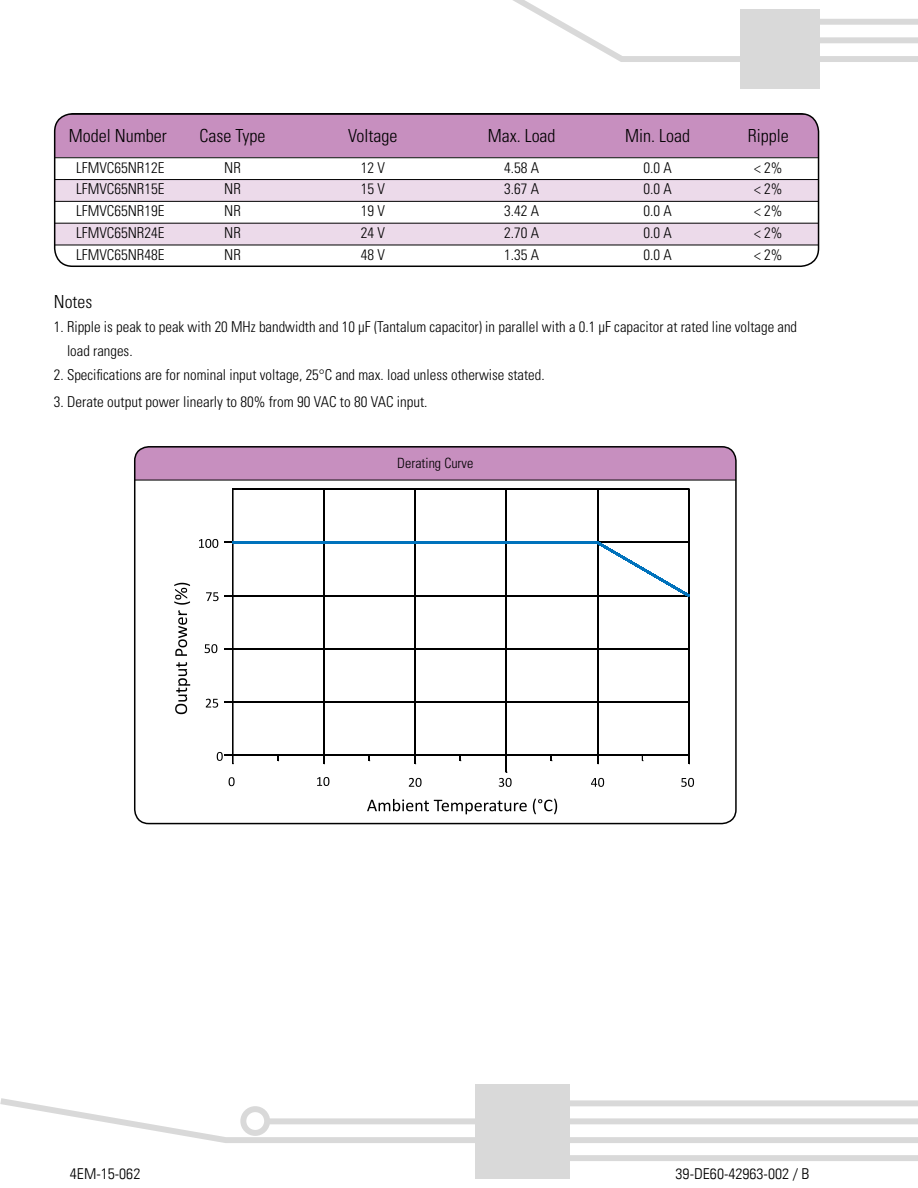
<style>
.page{position:relative;width:918px;height:1188px;background:#fff}
.page>*{position:absolute;margin:0;border:0;box-sizing:border-box;transform-origin:0 0}
.t1{font:300 condensed 18px "Univers LT Std";color:#000}
.t2{font:300 condensed 15px/24px "Univers LT Std";color:#000}
.t3{font:300 condensed 15px "Univers LT";color:#000;scale:1.06 1}
.t4{font:300 condensed 14.1px "Univers LT Std";color:#000}
</style>
<div class="page">
<div style="left:740px;top:9px;width:80px;height:79px;background:#d9d9d9"></div>
<svg style="left:513px;top:0;width:405px;height:62px"></svg>
<div style="left:475px;top:1084px;width:95px;height:94px;background:#d9d9d9"></div>
<svg style="left:0;top:1098px;width:918px;height:45px"></svg>
<div style="left:564px;top:1155px;width:354px;height:6px;background:#d9d9d9"></div>
<div style="left:55px;top:223px;width:764px;height:22px;background:#ecdaea"></div>
<div style="left:55px;top:179px;width:764px;height:22px;background:#ecdaea"></div>
<div style="left:55px;top:136px;width:764px;height:21px;background:#c78fbf"></div>
<div style="left:55px;top:114px;width:764px;height:22px;background:#c78fbf"></div>
<hr style="left:55px;top:114px;width:764px;height:1px;background:#000">
<hr style="left:55px;top:157px;width:764px;height:1px;background:#000">
<hr style="left:55px;top:179px;width:764px;height:1px;background:#000">
<hr style="left:55px;top:201px;width:764px;height:1px;background:#000">
<hr style="left:55px;top:223px;width:764px;height:1px;background:#000">
<hr style="left:55px;top:245px;width:764px;height:1px;background:#000">
<hr style="left:55px;top:266px;width:764px;height:1px;background:#000">
<div style="left:54px;top:113px;width:765px;height:154px;border:2px solid #000;border-radius:18px"></div>
<div style="left:135px;top:447px;width:599px;height:33px;background:#c78fbf"></div>
<div style="left:134px;top:446px;width:603px;height:378px;border:2px solid #000;border-radius:14px"></div>
<hr style="left:233px;top:489px;width:456px;height:1px;background:#000">
<hr style="left:224px;top:542px;width:465px;height:1px;background:#000">
<hr style="left:224px;top:595px;width:465px;height:1px;background:#000">
<hr style="left:224px;top:649px;width:465px;height:1px;background:#000">
<hr style="left:224px;top:702px;width:465px;height:1px;background:#000">
<hr style="left:224px;top:755px;width:465px;height:1px;background:#000">
<hr style="left:232px;top:489px;width:1px;height:275px;background:#000">
<svg style="left:199px;top:539px;width:19px;height:9px"></svg>
<svg style="left:206px;top:592px;width:19px;height:9px"></svg>
<svg style="left:205px;top:644px;width:12px;height:9px"></svg>
<svg style="left:206px;top:699px;width:12px;height:9px"></svg>
<svg style="left:217px;top:752px;width:8px;height:9px"></svg>
<svg style="left:229px;top:777px;width:6px;height:9px"></svg>
<svg style="left:317px;top:777px;width:12px;height:9px"></svg>
<svg style="left:409px;top:778px;width:13px;height:9px"></svg>
<svg style="left:591px;top:778px;width:13px;height:9px"></svg>
<svg style="left:681px;top:778px;width:13px;height:9px"></svg>
<svg style="left:175px;top:662px;width:15px;height:52px"></svg>
<svg style="left:174px;top:583px;width:16px;height:73px"></svg>
<hr style="left:324px;top:489px;width:1px;height:275px;background:#000">
<hr style="left:415px;top:489px;width:1px;height:275px;background:#000">
<hr style="left:506px;top:489px;width:1px;height:283px;background:#000">
<svg style="left:499px;top:772px;width:13px;height:15px"></svg>
<hr style="left:597px;top:489px;width:1px;height:275px;background:#000">
<hr style="left:689px;top:489px;width:1px;height:275px;background:#000">
<hr style="left:233px;top:541px;width:365px;height:3px;background:#0072bc">
<svg style="left:594px;top:539px;width:96px;height:60px"></svg>
<svg style="left:367px;top:799px;width:160px;height:15px"></svg>
<svg style="left:533px;top:799px;width:24px;height:15px"></svg>
<p class="t1" style="left:69px;top:125px;width:99px">Model Number</p>
<p class="t1" style="left:200px;top:125px;width:67px">Case Type</p>
<p class="t1" style="left:348px;top:125px;width:51px">Voltage</p>
<p class="t1" style="left:488px;top:125px;width:69px">Max. Load</p>
<p class="t1" style="left:625px;top:125px;width:66px">Min. Load</p>
<p class="t1" style="left:748px;top:125px;width:42px">Ripple</p>
<p class="t2" style="left:76px;top:155px;width:90px">LFMVC65NR12E</p>
<p class="t2" style="left:224px;top:155px;width:18px">NR</p>
<p class="t2" style="left:361px;top:155px;width:26px">12 V</p>
<p class="t2" style="left:504px;top:155px;width:36px">4.58 A</p>
<p class="t2" style="left:644px;top:155px;width:30px">0.0 A</p>
<p class="t2" style="left:754px;top:155px;width:30px">&lt; 2%</p>
<p class="t2" style="left:76px;top:177px;width:90px">LFMVC65NR15E</p>
<p class="t2" style="left:224px;top:177px;width:18px">NR</p>
<p class="t2" style="left:361px;top:177px;width:26px">15 V</p>
<p class="t2" style="left:504px;top:177px;width:36px">3.67 A</p>
<p class="t2" style="left:644px;top:177px;width:30px">0.0 A</p>
<p class="t2" style="left:754px;top:177px;width:30px">&lt; 2%</p>
<p class="t2" style="left:76px;top:199px;width:90px">LFMVC65NR19E</p>
<p class="t2" style="left:224px;top:199px;width:18px">NR</p>
<p class="t2" style="left:361px;top:199px;width:26px">19 V</p>
<p class="t2" style="left:504px;top:199px;width:36px">3.42 A</p>
<p class="t2" style="left:644px;top:199px;width:30px">0.0 A</p>
<p class="t2" style="left:754px;top:199px;width:30px">&lt; 2%</p>
<p class="t2" style="left:76px;top:221px;width:90px">LFMVC65NR24E</p>
<p class="t2" style="left:224px;top:221px;width:18px">NR</p>
<p class="t2" style="left:361px;top:221px;width:26px">24 V</p>
<p class="t2" style="left:504px;top:221px;width:36px">2.70 A</p>
<p class="t2" style="left:644px;top:221px;width:30px">0.0 A</p>
<p class="t2" style="left:754px;top:221px;width:30px">&lt; 2%</p>
<p class="t2" style="left:76px;top:242px;width:90px">LFMVC65NR48E</p>
<p class="t2" style="left:224px;top:242px;width:18px">NR</p>
<p class="t2" style="left:361px;top:242px;width:26px">48 V</p>
<p class="t2" style="left:504px;top:242px;width:36px">1.35 A</p>
<p class="t2" style="left:644px;top:242px;width:30px">0.0 A</p>
<p class="t2" style="left:754px;top:242px;width:30px">&lt; 2%</p>
<p class="t1" style="left:54px;top:291px;width:40px">Notes</p>
<p class="t2" style="left:67px;top:315px;width:732px;text-indent:-13px">1. Ripple is peak to peak with 20 MHz bandwidth and 10 µF (Tantalum capacitor) in parallel with a 0.1 µF capacitor at rated line voltage and load ranges.</p>
<p class="t2" style="left:54px;top:363px;width:492px">2. Specifications are for nominal input voltage, 25°C and max. load unless otherwise stated.</p>
<p class="t2" style="left:54px;top:390px;width:375px">3. Derate output power linearly to 80% from 90 VAC to 80 VAC input.</p>
<p class="t4" style="left:397px;top:454px;width:78px">Derating Curve</p>
<p class="t3" style="left:70px;top:1165px;width:68px">4EM-15-062</p>
<p class="t3" style="left:676px;top:1165px;width:128px">39-DE60-42963-002 / B</p>
</div>
